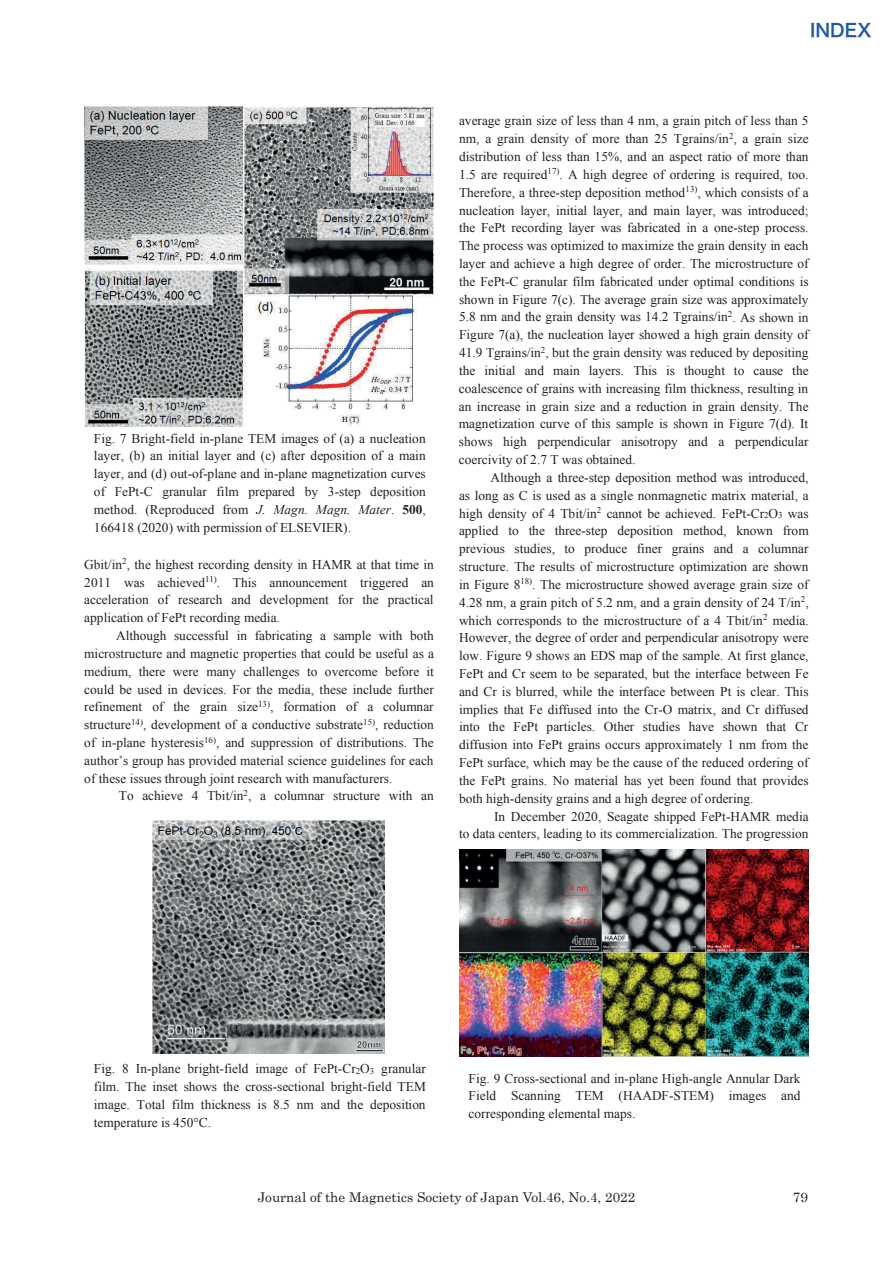
<style>
.page{position:relative;width:893px;height:1263px;background:#fff}
.page>*{position:absolute;margin:0;border:0;box-sizing:border-box;transform-origin:0 0}
.t1{font:18px "Hira Kaku Pro W6";color:#2256a6}
.t2{font:13.5px "Century";color:#231f20}
.t3{font:13.35px/17.9px "Times New Roman";color:#231f20;text-align:justify}
.s1{font-style:italic}
.s2{font-weight:700}
.s3{font-size:8.85px}
</style>
<div class="page">
<img style="left:84px;top:106px;width:350px;height:323px">
<div style="left:85px;top:427px;width:349px;height:127px;background:#fff"></div>
<img style="left:152px;top:821px;width:233px;height:233px">
<img style="left:460px;top:850px;width:349px;height:206px">
<h1 class="t1" style="left:810px;top:14px;width:63px">INDEX</h1>
<p class="t3" style="left:94px;top:429px;width:334px">Fig. 7 Bright-field in-plane TEM images of (a) a nucleation layer, (b) an initial layer and (c) after deposition of a main layer, and (d) out-of-plane and in-plane magnetization curves of FePt-C granular film prepared by 3-step deposition method. (Reproduced from <span class="s1">J. Magn. Magn. Mater</span>. <span class="s2">500</span>, 166418 (2020) with permission of ELSEVIER).</p>
<p class="t3" style="left:84px;top:555px;width:351px">Gbit/in<sup>2</sup>, the highest recording density in HAMR at that time in 2011 was achieved<sup>11)</sup>. This announcement triggered an acceleration of research and development for the practical application of FePt recording media.</p>
<p class="t3" style="left:84px;top:626px;width:351px;text-indent:32px">Although successful in fabricating a sample with both microstructure and magnetic properties that could be useful as a medium, there were many challenges to overcome before it could be used in devices. For the media, these include further refinement of the grain size<sup>13)</sup>, formation of a columnar structure<sup>14)</sup>, development of a conductive substrate<sup>15)</sup>, reduction of in-plane hysteresis<sup>16)</sup>, and suppression of distributions. The author’s group has provided material science guidelines for each of these issues through joint research with manufacturers.</p>
<p class="t3" style="left:119px;top:787px;width:316px">To achieve 4 Tbit/in<sup>2</sup>, a columnar structure with an</p>
<p class="t3" style="left:459px;top:112px;width:351px">average grain size of less than 4 nm, a grain pitch of less than 5 nm, a grain density of more than 25 Tgrains/in<sup>2</sup>, a grain size distribution of less than 15%, and an aspect ratio of more than 1.5 are required<sup>17)</sup>. A high degree of ordering is required, too.<br>Therefore, a three-step deposition method<sup>13)</sup>, which consists of a nucleation layer, initial layer, and main layer, was introduced; the FePt recording layer was fabricated in a one-step process.<br>The process was optimized to maximize the grain density in each layer and achieve a high degree of order. The microstructure of the FePt-C granular film fabricated under optimal conditions is shown in Figure 7(c). The average grain size was approximately 5.8 nm and the grain density was 14.2 Tgrains/in<sup>2</sup>. As shown in Figure 7(a), the nucleation layer showed a high grain density of 41.9 Tgrains/in<sup>2</sup>, but the grain density was reduced by depositing the initial and main layers. This is thought to cause the coalescence of grains with increasing film thickness, resulting in an increase in grain size and a reduction in grain density. The magnetization curve of this sample is shown in Figure 7(d). It shows high perpendicular anisotropy and a perpendicular coercivity of 2.7 T was obtained.</p>
<p class="t3" style="left:459px;top:468px;width:351px;text-indent:32px">Although a three-step deposition method was introduced, as long as C is used as a single nonmagnetic matrix material, a high density of 4 Tbit/in<sup>2</sup> cannot be achieved. FePt-Cr<span class="s3">2</span>O<span class="s3">3</span> was applied to the three-step deposition method, known from previous studies, to produce finer grains and a columnar structure. The results of microstructure optimization are shown in Figure 8<sup>18)</sup>. The microstructure showed average grain size of 4.28 nm, a grain pitch of 5.2 nm, and a grain density of 24 T/in<sup>2</sup>, which corresponds to the microstructure of a 4 Tbit/in<sup>2</sup> media.<br>However, the degree of order and perpendicular anisotropy were low. Figure 9 shows an EDS map of the sample. At first glance, FePt and Cr seem to be separated, but the interface between Fe and Cr is blurred, while the interface between Pt is clear. This implies that Fe diffused into the Cr-O matrix, and Cr diffused into the FePt particles. Other studies have shown that Cr diffusion into FePt grains occurs approximately 1 nm from the FePt surface, which may be the cause of the reduced ordering of the FePt grains. No material has yet been found that provides both high-density grains and a high degree of ordering.</p>
<p class="t3" style="left:459px;top:807px;width:351px;text-align:right">In December 2020, Seagate shipped FePt-HAMR media<br>to data centers, leading to its commercialization. The progression</p>
<p class="t3" style="left:94px;top:1059px;width:333px">Fig. 8 In-plane bright-field image of FePt-Cr<span class="s3">2</span>O<span class="s3">3</span> granular film. The inset shows the cross-sectional bright-field TEM image. Total film thickness is 8.5 nm and the deposition temperature is 450 C.</p>
<p class="t3" style="left:469px;top:1069px;width:333px">Fig. 9 Cross-sectional and in-plane High-angle Annular Dark Field Scanning TEM (HAADF-STEM) images and corresponding elemental maps.</p>
<p class="t2" style="left:258px;top:1186px;width:379px">Journal of the Magnetics Society of Japan Vol.46, No.4, 2022</p>
<p class="t2" style="left:793px;top:1186px;width:17px">79</p>
</div>
